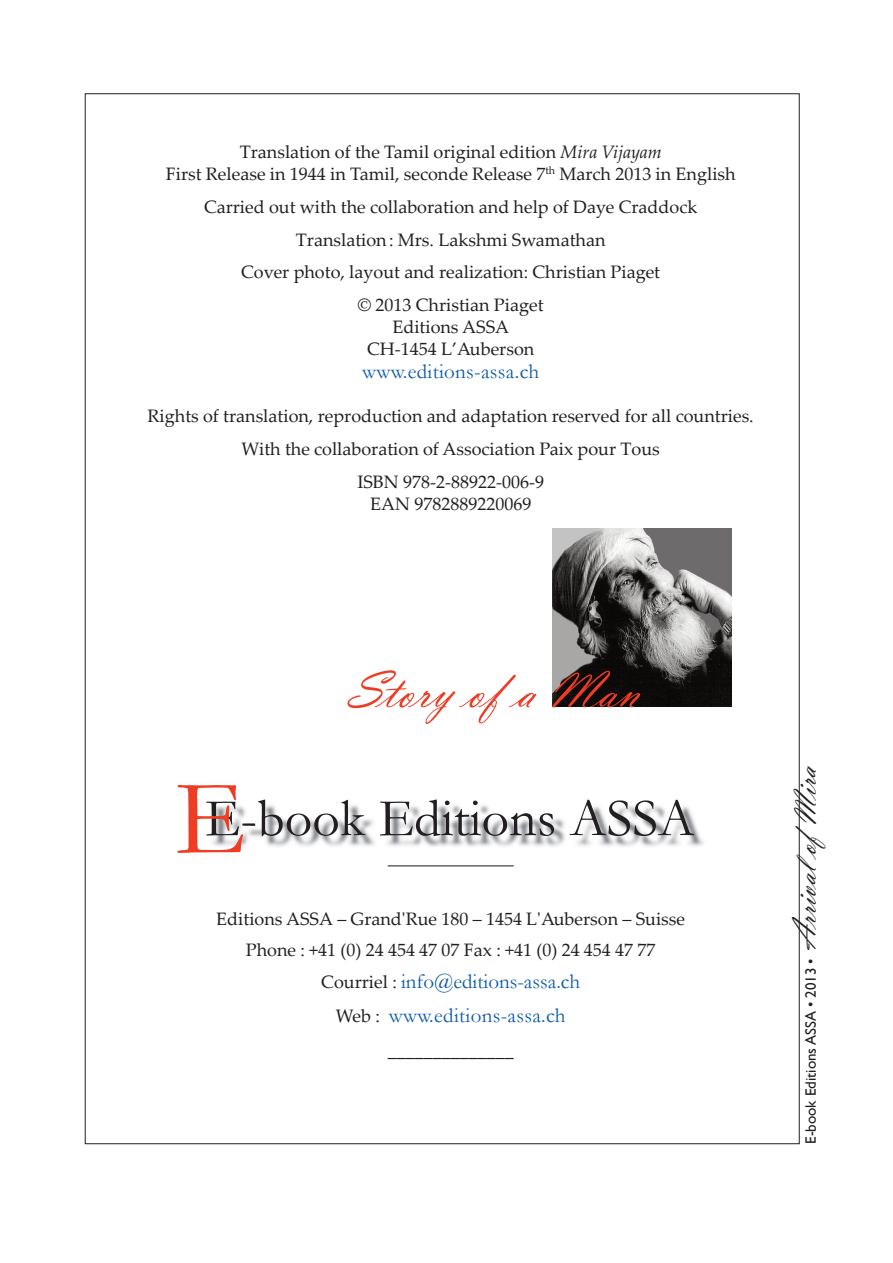
<style>
.page{position:relative;width:893px;height:1263px;background:#fff}
.page>*{position:absolute;margin:0;border:0;box-sizing:border-box;transform-origin:0 0}
.t1{font:54px "Garamond";color:#231f20}
.t2{font:54px "Vladimir Script";color:#ef3c25}
.t3{font:21px/34.2px "Garamond";letter-spacing:.015em;color:#0c5aa9;text-align:center}
.t4{font:18px/32.8px "Palatino Linotype";color:#231f20;text-align:center}
.t5{font:15px "Gill Sans";color:#231f20}
.s1{font-style:italic}
.s2{font-size:108px;color:#ef3c25}
.s3{font-family:"Palatino Linotype";font-size:18px;color:#231f20}
.s4{font-family:"Vladimir Script";font-size:33px}
</style>
<div class="page">
<img style="left:212px;top:805px;width:492px;height:62px">
<img style="left:388px;top:865px;width:126px;height:1px">
<img style="left:553px;top:528px;width:178px;height:179px">
<p class="t4" style="left:166px;top:143px;width:571px;line-height:21.9px">Translation of the Tamil original edition <span class="s1">Mira Vijayam<br></span>First Release in 1944 in Tamil, seconde Release 7<sup>th</sup> March 2013 in English</p>
<p class="t4" style="left:204px;top:192px;width:495px">Carried out with the collaboration and help of Daye Craddock Translation : Mrs. Lakshmi Swamathan<br>Cover photo, layout and realization: Christian Piaget<br>© 2013 Christian Piaget</p>
<p class="t4" style="left:367px;top:318px;width:169px;line-height:21.9px">Editions ASSA<br>CH-1454 L’Auberson</p>
<p class="t3" style="left:362px;top:354px;width:178px">www.editions-assa.ch</p>
<p class="t4" style="left:148px;top:402px;width:608px">Rights of translation, reproduction and adaptation reserved for all countries.<br>With the collaboration of Association Paix pour Tous<br>ISBN 978-2-88922-006-9</p>
<p class="t4" style="left:370px;top:490px;width:163px">EAN 9782889220069</p>
<h1 class="t2" style="left:347px;top:659px;width:293px">Story of a Man</h1>
<h1 class="t1" style="left:175px;top:789px;width:521px"><span class="s2">E</span>E-book Editions ASSA</h1>
<p class="t4" style="left:216px;top:906px;width:470px;line-height:30.9px">Editions ASSA – Grand'Rue 180 – 1454 L'Auberson – Suisse<br>Phone : +41 (0) 24 454 47 07 Fax : +41 (0) 24 454 47 77</p>
<p class="t3" style="left:321px;top:964px;width:260px"><span class="s3">Courriel :</span> info@editions-assa.ch<br><span class="s3">Web :</span> www.editions-assa.ch</p>
<p class="t4" style="left:388px;top:1035px;width:127px">______________</p>
<p class="t5" style="left:802px;top:1144px;width:383px;rotate:-90deg">E-book Editions ASSA • 2013 • <span class="s4">ArrivalofMira</span></p>
</div>
